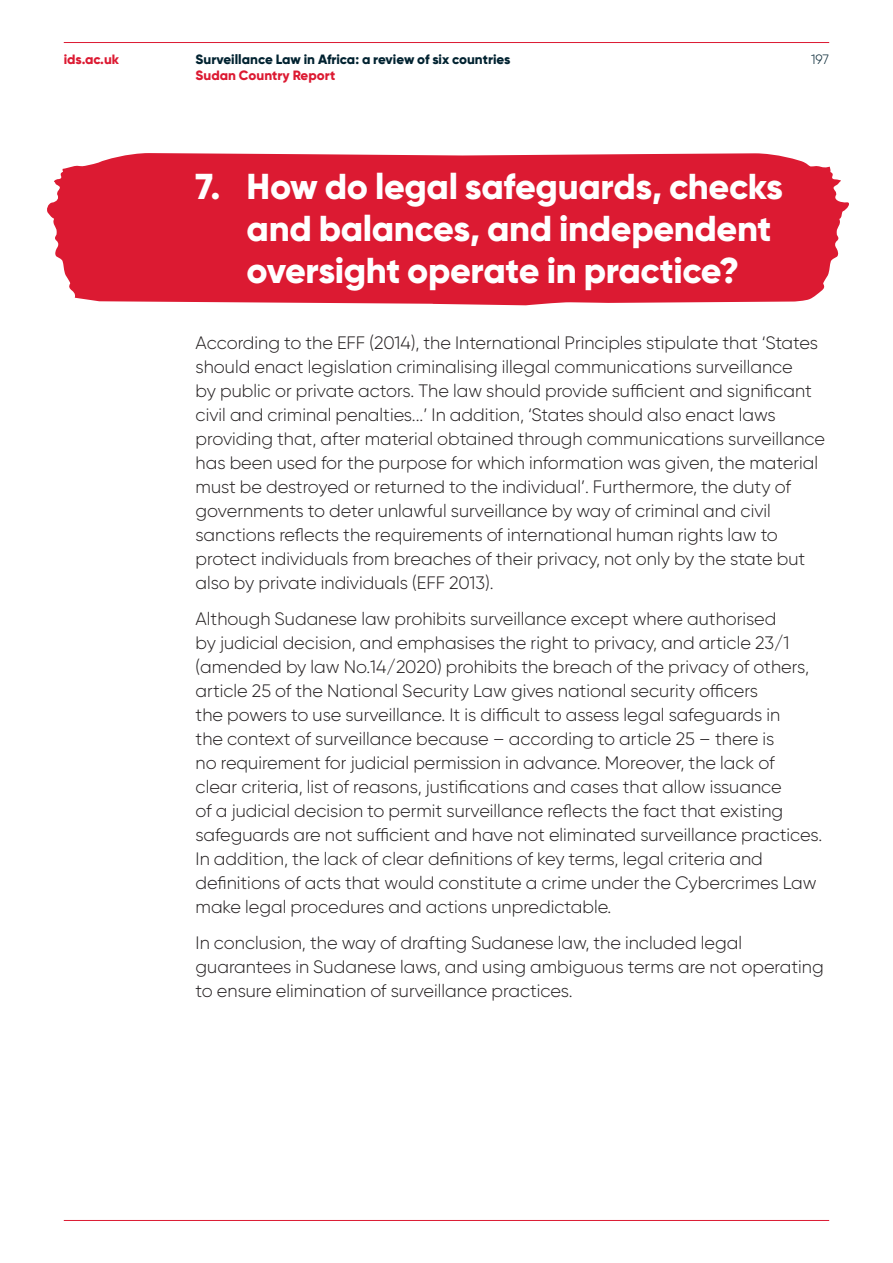
<style>
.page{position:relative;width:893px;height:1263px;background:#fff}
.page>*{position:absolute;margin:0;border:0;box-sizing:border-box;transform-origin:0 0}
.t1{font:800 36px/42px "Gilroy";letter-spacing:-.01em;color:#fff}
.Body_Copy{font:300 18px/24px "Gilroy";color:#231f20}
.t2{font:800 13.5px "Gilroy";color:#002230}
.Small_body{font:800 13.5px "Gilroy";color:#dc1a32}
.t3{font:300 13.5px "Gilroy";color:#002230}
</style>
<div class="page">
<svg style="left:47px;top:153px;width:802px;height:152px;background:#de2940"></svg>
<hr style="left:64px;top:1220px;width:765px;height:1px;background:#dc1a32">
<hr style="left:64px;top:42px;width:765px;height:1px;background:#dc1a32">
<p class="Small_body" style="left:64px;top:51px;width:57px">ids.ac.uk</p>
<p class="t2" style="left:196px;top:51px;width:316px">Surveillance Law in Africa: a review of six countries</p>
<p class="t3" style="left:811px;top:51px;width:20px">197</p>
<p class="Small_body" style="left:196px;top:66px;width:141px">Sudan Country Report</p>
<h1 class="t1" style="left:247px;top:165px;width:538px;text-indent:-51px">7. How do legal safeguards, checks and balances, and independent oversight operate in practice?</h1>
<p class="Body_Copy" style="left:196px;top:330px;width:631px">According to the EFF (2014), the International Principles stipulate that ‘States should enact legislation criminalising illegal communications surveillance<br>by public or private actors. The law should provide sufficient and significant civil and criminal penalties...’ In addition, ‘States should also enact laws providing that, after material obtained through communications surveillance has been used for the purpose for which information was given, the material must be destroyed or returned to the individual’. Furthermore, the duty of governments to deter unlawful surveillance by way of criminal and civil sanctions reflects the requirements of international human rights law to protect individuals from breaches of their privacy, not only by the state but also by private individuals (EFF 2013).</p>
<p class="Body_Copy" style="left:196px;top:606px;width:628px">Although Sudanese law prohibits surveillance except where authorised<br>by judicial decision, and emphasises the right to privacy, and article 23/1 (amended by law No.14/2020) prohibits the breach of the privacy of others, article 25 of the National Security Law gives national security officers<br>the powers to use surveillance. It is difficult to assess legal safeguards in<br>the context of surveillance because – according to article 25 – there is<br>no requirement for judicial permission in advance. Moreover, the lack of<br>clear criteria, list of reasons, justifications and cases that allow issuance<br>of a judicial decision to permit surveillance reflects the fact that existing safeguards are not sufficient and have not eliminated surveillance practices.<br>In addition, the lack of clear definitions of key terms, legal criteria and definitions of acts that would constitute a crime under the Cybercrimes Law make legal procedures and actions unpredictable.</p>
<p class="Body_Copy" style="left:196px;top:930px;width:630px">In conclusion, the way of drafting Sudanese law, the included legal guarantees in Sudanese laws, and using ambiguous terms are not operating to ensure elimination of surveillance practices.</p>
</div>
